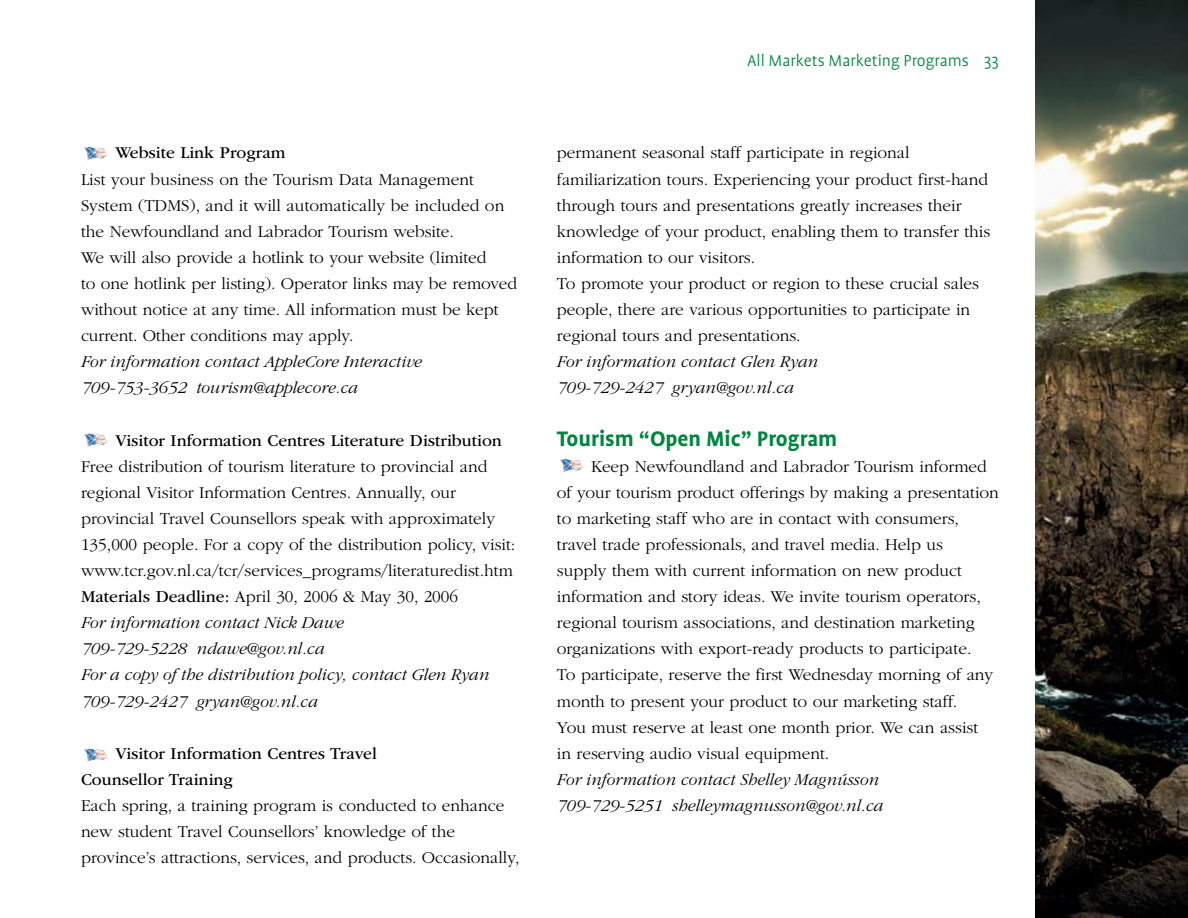
<style>
.page{position:relative;width:1188px;height:918px;background:#fff}
.page>*{position:absolute;margin:0;border:0;box-sizing:border-box;transform-origin:0 0}
.t1{font:700 24px "Profile";color:#00853f}
.t2{font:300 18px "Profile";color:#00853f}
.t3{font:300 17.25px/26.1px "ITC Garamond Std";color:#000}
.t4{font:italic 300 17.25px/26.1px "ITC Garamond Std";color:#000}
.t5{font:17.25px/26.1px "ITC Garamond Std";color:#000}
.s1{font-weight:400}
.s2{font-style:italic}
</style>
<div class="page">
<img style="left:84px;top:435px;width:6px;height:12px">
<img style="left:84px;top:750px;width:6px;height:12px">
<img style="left:84px;top:148px;width:6px;height:13px">
<img style="left:560px;top:460px;width:6px;height:13px">
<img style="left:1035px;top:0;width:153px;height:918px">
<p class="t5" style="left:115px;top:140px;width:172px">Website Link Program</p>
<p class="t3" style="left:81px;top:166px;width:438px">List your business on the Tourism Data Management System (TDMS), and it will automatically be included on the Newfoundland and Labrador Tourism website.<br>We will also provide a hotlink to your website (limited<br>to one hotlink per listing). Operator links may be removed without notice at any time. All information must be kept current. Other conditions may apply.</p>
<p class="t4" style="left:81px;top:349px;width:342px">For information contact AppleCore Interactive<br>709-753-3652 tourism@applecore.ca</p>
<p class="t5" style="left:115px;top:427px;width:388px">Visitor Information Centres Literature Distribution</p>
<p class="t3" style="left:81px;top:453px;width:436px">Free distribution of tourism literature to provincial and regional Visitor Information Centres. Annually, our provincial Travel Counsellors speak with approximately 135,000 people. For a copy of the distribution policy, visit: www.tcr.gov.nl.ca/tcr/services_programs/literaturedist.htm <span class="s1">Materials Deadline:</span> April 30, 2006 &amp; May 30, 2006<br><span class="s2">For information contact Nick Dawe<br>709-729-5228 ndawe@gov.nl.ca<br>For a copy of the distribution policy, contact Glen Ryan 709-729-2427 gryan@gov.nl.ca</span></p>
<p class="t5" style="left:81px;top:740px;width:297px;text-indent:34px">Visitor Information Centres Travel<br>Counsellor Training</p>
<p class="t3" style="left:81px;top:793px;width:440px">Each spring, a training program is conducted to enhance new student Travel Counsellors’ knowledge of the province’s attractions, services, and products. Occasionally,</p>
<p class="t2" style="left:747px;top:51px;width:223px">All Markets Marketing Programs</p>
<p class="t3" style="left:557px;top:140px;width:435px">permanent seasonal staff participate in regional familiarization tours. Experiencing your product first-hand through tours and presentations greatly increases their knowledge of your product, enabling them to transfer this information to our visitors.<br>To promote your product or region to these crucial sales people, there are various opportunities to participate in regional tours and presentations.</p>
<p class="t4" style="left:557px;top:349px;width:263px">For information contact Glen Ryan<br>709-729-2427 gryan@gov.nl.ca</p>
<h1 class="t1" style="left:557px;top:425px;width:282px">Tourism “Open Mic” Program</h1>
<p class="t3" style="left:557px;top:453px;width:444px;text-indent:34px">Keep Newfoundland and Labrador Tourism informed of your tourism product offerings by making a presentation to marketing staff who are in contact with consumers, travel trade professionals, and travel media. Help us<br>supply them with current information on new product information and story ideas. We invite tourism operators, regional tourism associations, and destination marketing organizations with export-ready products to participate.<br>To participate, reserve the first Wednesday morning of any month to present your product to our marketing staff.<br>You must reserve at least one month prior. We can assist<br>in reserving audio visual equipment.</p>
<p class="t4" style="left:557px;top:766px;width:328px">For information contact Shelley Magnússon<br>709-729-5251 shelleymagnusson@gov.nl.ca</p>
</div>
